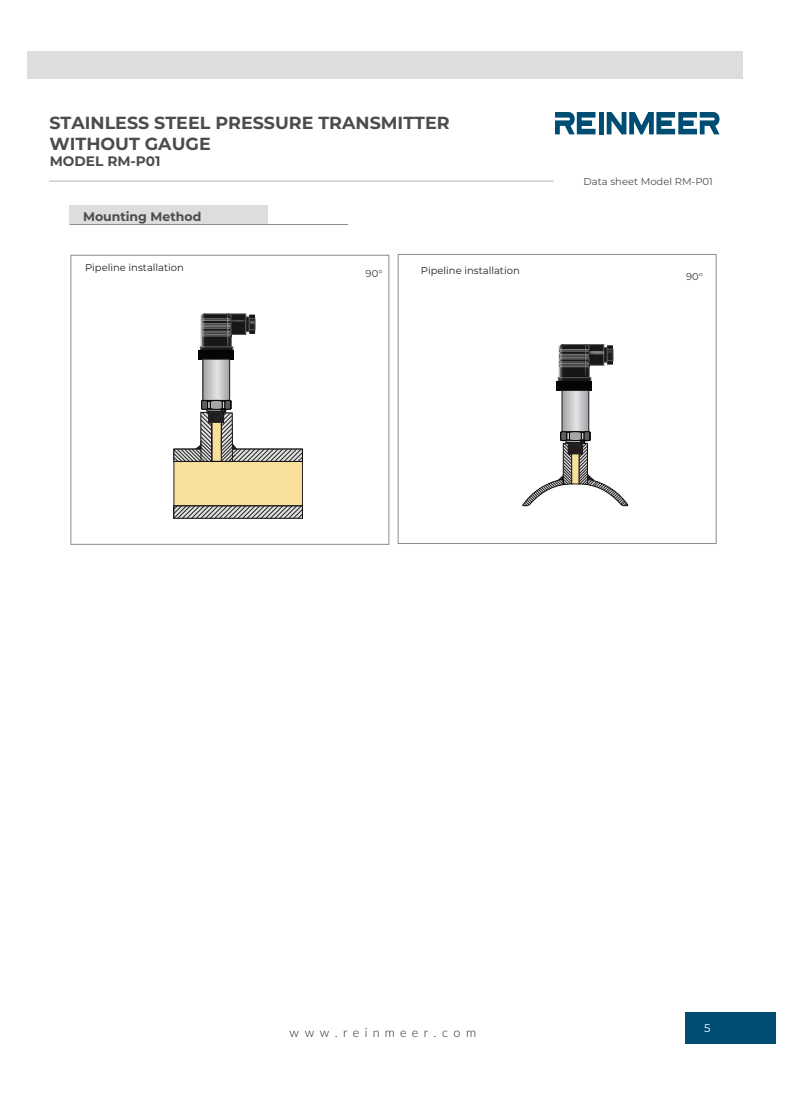
<style>
.page{position:relative;width:787px;height:1095px;background:#fff}
.page>*{position:absolute;margin:0;border:0;box-sizing:border-box;transform-origin:0 0}
.t1{font:700 17.5px/21px "Montserrat";color:#4b4c4d}
.t2{font:700 13.75px "Montserrat";color:#4b4c4d}
.t3{font:300 12.5px "Lato";letter-spacing:.42em;color:#231f20}
.t4{font:700 12.5px "Montserrat";color:#4b4c4d}
.t5{font:11.25px "Montserrat";color:#fff}
.t6{font:10px "Montserrat";color:#231f20}
.t7{font:10px "Montserrat";color:#4b4c4d}
.t8{font:10px "Montserrat";color:#3e3e3f}
</style>
<div class="page">
<div style="left:685px;top:1012px;width:91px;height:32px;background:#004d74"></div>
<div style="left:28px;top:51px;width:715px;height:28px;background:#dcddde"></div>
<hr style="left:49px;top:180px;width:504px;height:2px;background:#d1d2d4">
<div style="left:599px;top:112px;width:5px;height:22px;background:#004d74"></div>
<svg style="left:606px;top:112px;width:113px;height:22px"></svg>
<svg style="left:555px;top:112px;width:40px;height:22px"></svg>
<div style="left:70px;top:205px;width:198px;height:20px;background:#dcddde"></div>
<hr style="left:70px;top:224px;width:278px;height:1px;background:#8b8d8f">
<div style="left:71px;top:255px;width:318px;height:289px;background:#fff;border:1px solid #8b8d8f"></div>
<div style="left:398px;top:254px;width:318px;height:290px;background:#fff;border:1px solid #8b8d8f"></div>
<svg style="left:173px;top:254px;width:130px;height:265px"></svg>
<svg style="left:556px;top:344px;width:57px;height:46px"></svg>
<svg style="left:564px;top:392px;width:23px;height:38px"></svg>
<div style="left:562px;top:390px;width:27px;height:42px;border:1px solid #1f1c1d"></div>
<svg style="left:522px;top:431px;width:106px;height:75px"></svg>
<p class="t1" style="left:49px;top:111px;width:402px">STAINLESS STEEL PRESSURE TRANSMITTER<br>WITHOUT GAUGE</p>
<p class="t2" style="left:50px;top:151px;width:112px">MODEL RM-P01</p>
<p class="t4" style="left:83px;top:207px;width:120px">Mounting Method</p>
<p class="t7" style="left:583px;top:174px;width:131px">Data sheet Model RM-P01</p>
<p class="t6" style="left:85px;top:261px;width:100px">Pipeline installation</p>
<p class="t6" style="left:421px;top:264px;width:100px">Pipeline installation</p>
<p class="t8" style="left:365px;top:266px;width:18px">90°</p>
<p class="t8" style="left:686px;top:269px;width:18px">90°</p>
<p class="t3" style="left:289px;top:1023px;width:188px">www.reinmeer.com</p>
<p class="t5" style="left:704px;top:1020px;width:8px">5</p>
</div>
